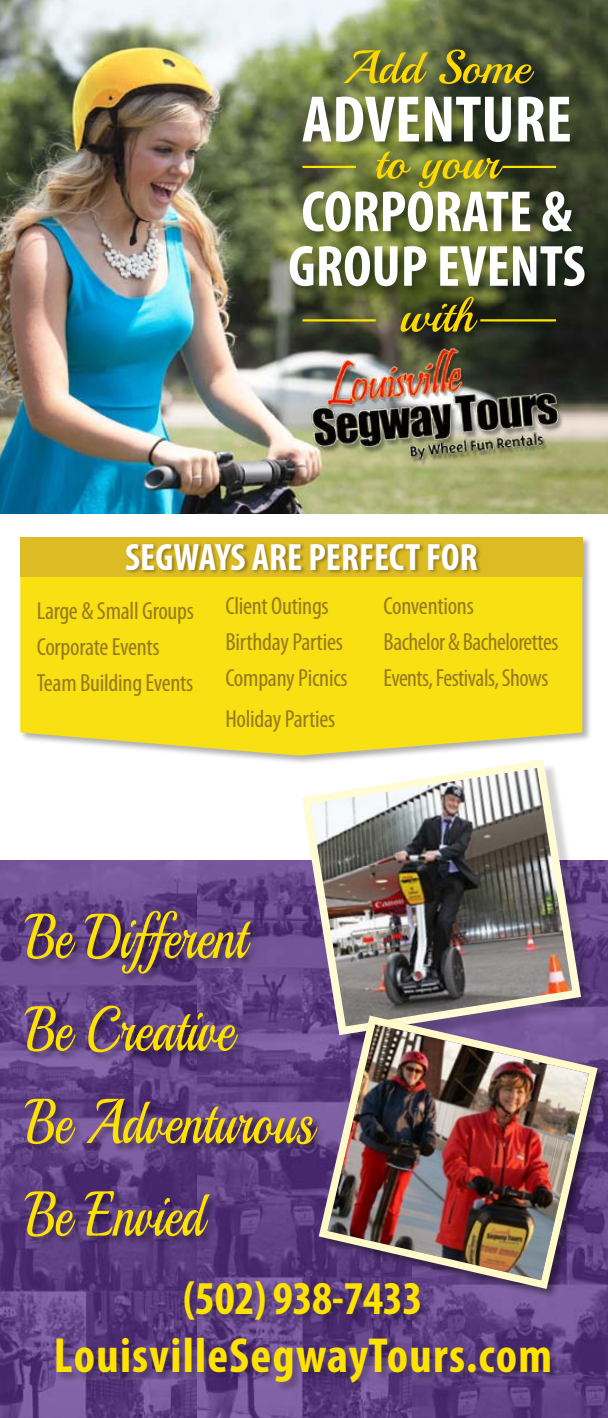
<style>
.page{position:relative;width:608px;height:1418px;background:#fff}
.page>*{position:absolute;margin:0;border:0;box-sizing:border-box;transform-origin:0 0}
.t1{font:700 condensed 49.5px "Myriad Pro";letter-spacing:.025em;color:#ffe300}
.t2{font:700 condensed 47.25px "Myriad Pro";letter-spacing:-.01em;color:#ffe300}
.t3{font:700 condensed 38.25px "Myriad Pro";color:#fff}
.t4{font:condensed 24.75px/36px "Myriad Pro";letter-spacing:-.01em;color:#967a1f}
</style>
<div class="page">
<img style="left:197px;top:860px;width:215px;height:558px">
<img style="left:412px;top:860px;width:196px;height:558px">
<img style="left:0;top:860px;width:197px;height:558px">
<img style="left:0;top:0;width:608px;height:513px">
<div style="left:20px;top:536px;width:571px;height:229px;background:#000;opacity:.31"></div>
<svg style="left:20px;top:576px;width:562px;height:179px;background:#f7e01e"></svg>
<div style="left:20px;top:537px;width:562px;height:39px;background:#ddbb25"></div>
<div style="left:125px;top:542px;width:356px;height:32px;background:#000;opacity:.33"></div>
<div style="left:24px;top:1190px;width:195px;height:55px;background:#000;opacity:.4"></div>
<svg style="left:25px;top:1191px;width:185px;height:45px;background:#816452"></svg>
<div style="left:24px;top:1098px;width:303px;height:55px;background:#000;opacity:.4"></div>
<svg style="left:25px;top:1098px;width:289px;height:46px;background:#8a6d5d"></svg>
<div style="left:24px;top:1005px;width:223px;height:56px;background:#000;opacity:.4"></div>
<svg style="left:25px;top:1005px;width:213px;height:47px;background:#82665a"></svg>
<div style="left:24px;top:910px;width:236px;height:73px;background:#000;opacity:.4"></div>
<svg style="left:25px;top:911px;width:226px;height:62px;background:#7e625f"></svg>
<div style="left:306px;top:763px;width:289px;height:286px;background:#000;opacity:.18"></div>
<img style="left:297px;top:755px;width:288px;height:284px">
<div style="left:289px;top:49px;width:305px;height:292px;background:#000;opacity:.26"></div>
<svg style="left:289px;top:246px;width:295px;height:40px"></svg>
<svg style="left:302px;top:97px;width:267px;height:45px"></svg>
<svg style="left:400px;top:297px;width:77px;height:35px;background:#696113"></svg>
<svg style="left:303px;top:152px;width:269px;height:80px"></svg>
<svg style="left:343px;top:49px;width:191px;height:35px;background:#817e2a"></svg>
<hr style="left:302px;top:166px;width:54px;height:2px;background:#ffe300">
<hr style="left:502px;top:166px;width:54px;height:2px;background:#ffe300">
<hr style="left:302px;top:319px;width:73px;height:2px;background:#ffe300">
<hr style="left:480px;top:319px;width:76px;height:2px;background:#ffe300">
<div style="left:56px;top:1281px;width:502px;height:110px;background:#000;opacity:.26"></div>
<img style="left:289px;top:334px;width:285px;height:145px">
<div style="left:318px;top:1015px;width:290px;height:284px;background:#000;opacity:.44"></div>
<img style="left:314px;top:1011px;width:287px;height:282px">
<h3 class="t3" style="left:125px;top:533px;width:354px">SEGWAYS ARE PERFECT FOR</h3>
<p class="t4" style="left:383px;top:587px;width:176px">Conventions<br>Bachelor &amp; Bachelorettes<br>Events, Festivals, Shows</p>
<p class="t4" style="left:37px;top:593px;width:159px">Large &amp; Small Groups<br>Corporate Events<br>Team Building Events</p>
<p class="t4" style="left:225px;top:587px;width:124px">Client Outings<br>Birthday Parties<br>Company Picnics</p>
<p class="t4" style="left:225px;top:700px;width:111px">Holiday Parties</p>
<h2 class="t2" style="left:183px;top:1268px;width:241px">(502) 938-7433</h2>
<h1 class="t1" style="left:54px;top:1325px;width:499px">LouisvilleSegwayTours.com</h1>
</div>
